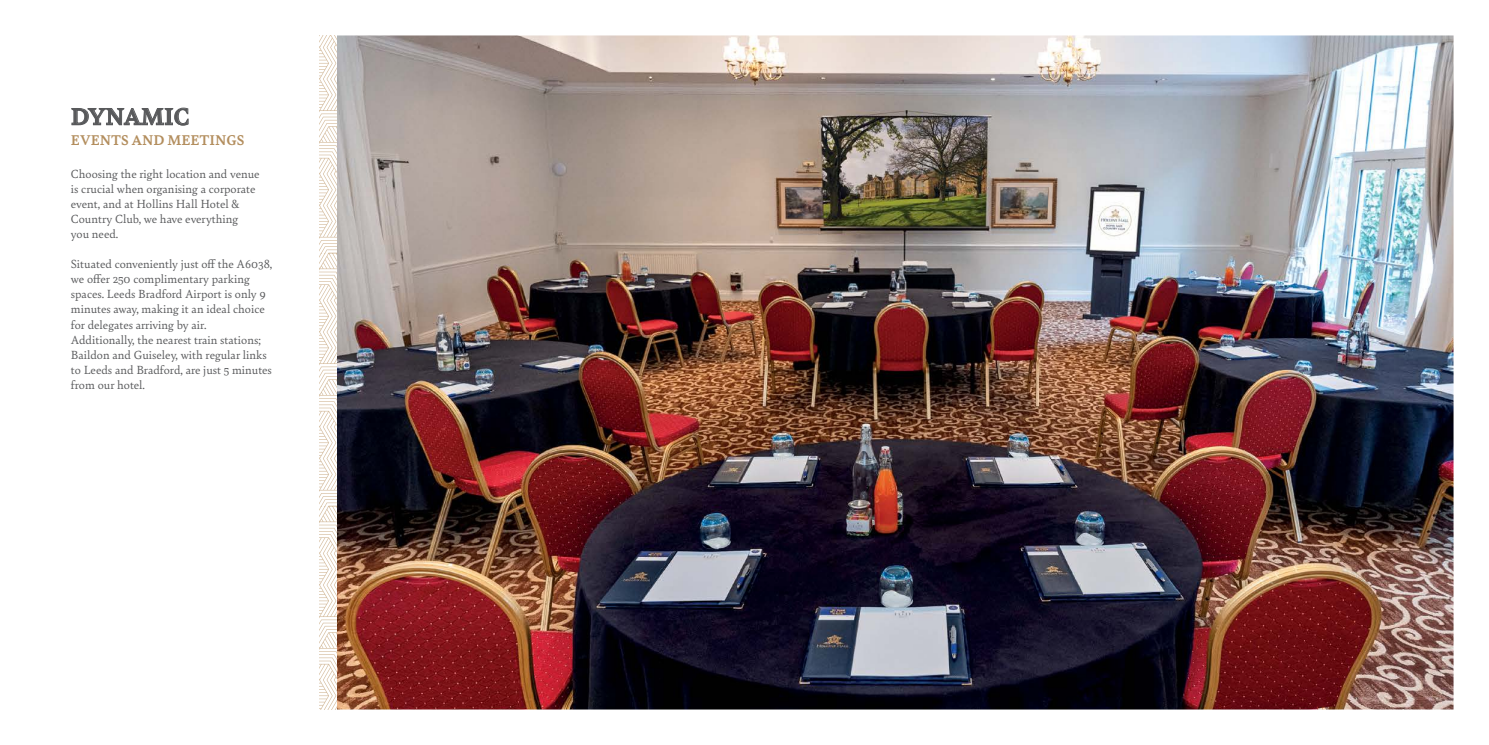
<style>
.page{position:relative;width:1489px;height:745px;background:#fff}
.page>*{position:absolute;margin:0;border:0;box-sizing:border-box;transform-origin:0 0}
.t1{font:700 25px "Bely";color:#58595b}
.t2{font:700 15px "Bely";color:#b38e5e}
.t3{font:12.5px/15px "Bely";color:#58595b}
</style>
<div class="page">
<img style="left:337px;top:35px;width:1116px;height:674px">
<svg style="left:319px;top:35px;width:18px;height:674px"></svg>
<svg style="left:71px;top:108px;width:117px;height:17px"></svg>
<h1 class="t1" style="left:71px;top:99px;width:120px">DYNAMIC</h1>
<p class="t2" style="left:71px;top:130px;width:175px">EVENTS AND MEETINGS</p>
<p class="t3" style="left:71px;top:166px;width:190px">Choosing the right location and venue is crucial when organising a corporate event, and at Hollins Hall Hotel &amp;<br>Country Club, we have everything you need.</p>
<p class="t3" style="left:71px;top:256px;width:203px">Situated conveniently just off the A6038, we offer 250 complimentary parking spaces. Leeds Bradford Airport is only 9 minutes away, making it an ideal choice for delegates arriving by air.<br>Additionally, the nearest train stations; Baildon and Guiseley, with regular links to Leeds and Bradford, are just 5 minutes from our hotel.</p>
</div>
